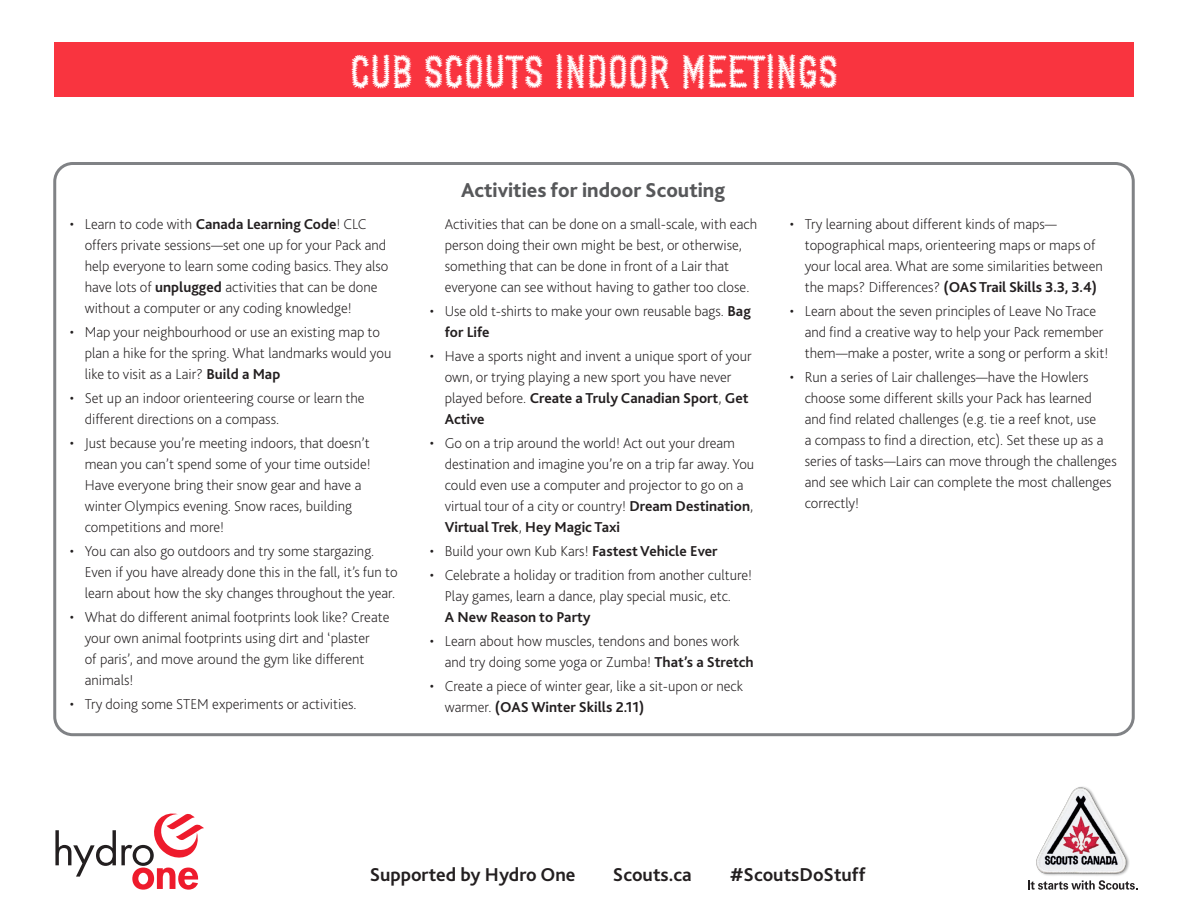
<style>
.page{position:relative;width:1188px;height:918px;background:#fff}
.page>*{position:absolute;margin:0;border:0;box-sizing:border-box;transform-origin:0 0}
.t1{font:46.5px "Conference Call BH Line Two";letter-spacing:.01em;color:#fff}
.H2_brown{font:800 21px "Bliss 2";color:#57585a}
.t2{font:700 19.5px "Bliss 2";color:#231f20}
.t3{font:200 15px/21px "Bliss 2";color:#231f20}
.s1{font-weight:700}
</style>
<div class="page">
<svg style="left:55px;top:813px;width:149px;height:77px"></svg>
<img style="left:1036px;top:786px;width:93px;height:90px">
<svg style="left:1028px;top:880px;width:109px;height:10px"></svg>
<div style="left:53px;top:162px;width:1082px;height:574px;border:3px solid #808285;border-radius:18px"></div>
<div style="left:54px;top:43px;width:1080px;height:54px;background:#f9343f"></div>
<p class="t1" style="left:350px;top:43px;width:489px">CUB SCOUTS INDOOR MEETINGS</p>
<p class="t3" style="left:85px;top:213px;width:305px;text-indent:-15px">• Learn to code with <span class="s1">Canada Learning Code</span>! CLC offers private sessions—set one up for your Pack and help everyone to learn some coding basics. They also have lots of <span class="s1">unplugged</span> activities that can be done without a computer or any coding knowledge!</p>
<p class="t3" style="left:85px;top:321px;width:308px;text-indent:-15px">• Map your neighbourhood or use an existing map to plan a hike for the spring. What landmarks would you like to visit as a Lair? <span class="s1">Build a Map</span></p>
<p class="t3" style="left:85px;top:387px;width:281px;text-indent:-15px">• Set up an indoor orienteering course or learn the different directions on a compass.</p>
<p class="t3" style="left:85px;top:432px;width:288px;text-indent:-15px">• Just because you’re meeting indoors, that doesn’t mean you can’t spend some of your time outside!<br>Have everyone bring their snow gear and have a winter Olympics evening. Snow races, building competitions and more!</p>
<p class="t3" style="left:85px;top:540px;width:314px;text-indent:-15px">• You can also go outdoors and try some stargazing.<br>Even if you have already done this in the fall, it’s fun to learn about how the sky changes throughout the year.</p>
<p class="t3" style="left:85px;top:606px;width:306px;text-indent:-15px">• What do different animal footprints look like? Create your own animal footprints using dirt and ‘plaster<br>of paris’, and move around the gym like different animals!</p>
<p class="t3" style="left:70px;top:693px;width:288px">• Try doing some STEM experiments or activities.</p>
<p class="H2_brown" style="left:461px;top:177px;width:265px">Activities for indoor Scouting</p>
<p class="t3" style="left:445px;top:213px;width:314px">Activities that can be done on a small-scale, with each person doing their own might be best, or otherwise, something that can be done in front of a Lair that everyone can see without having to gather too close.</p>
<p class="t3" style="left:445px;top:300px;width:308px;text-indent:-15px">• Use old t-shirts to make your own reusable bags. <span class="s1">Bag for Life</span></p>
<p class="t3" style="left:445px;top:345px;width:308px;text-indent:-15px">• Have a sports night and invent a unique sport of your own, or trying playing a new sport you have never played before. <span class="s1">Create a Truly Canadian Sport</span>, <span class="s1">Get Active</span></p>
<p class="t3" style="left:445px;top:432px;width:311px;text-indent:-15px">• Go on a trip around the world! Act out your dream destination and imagine you’re on a trip far away. You could even use a computer and projector to go on a virtual tour of a city or country! <span class="s1">Dream Destination</span>, <span class="s1">Virtual Trek</span>, <span class="s1">Hey Magic Taxi</span></p>
<p class="t3" style="left:430px;top:540px;width:289px">• Build your own Kub Kars! <span class="s1">Fastest Vehicle Ever</span></p>
<p class="t3" style="left:445px;top:564px;width:309px;text-indent:-15px">• Celebrate a holiday or tradition from another culture!<br>Play games, learn a dance, play special music, etc.<br><span class="s1">A New Reason to Party</span></p>
<p class="t3" style="left:445px;top:630px;width:311px;text-indent:-15px">• Learn about how muscles, tendons and bones work and try doing some yoga or Zumba! <span class="s1">That’s a Stretch</span></p>
<p class="t3" style="left:445px;top:675px;width:300px;text-indent:-15px">• Create a piece of winter gear, like a sit-upon or neck warmer. <span class="s1">(OAS Winter Skills 2.11)</span></p>
<p class="t3" style="left:805px;top:213px;width:300px;text-indent:-15px">• Try learning about different kinds of maps— topographical maps, orienteering maps or maps of your local area. What are some similarities between the maps? Differences? <span class="s1">(OAS Trail Skills 3.3, 3.4)</span></p>
<p class="t3" style="left:805px;top:300px;width:305px;text-indent:-15px">• Learn about the seven principles of Leave No Trace and find a creative way to help your Pack remember them—make a poster, write a song or perform a skit!</p>
<p class="t3" style="left:805px;top:366px;width:314px;text-indent:-15px">• Run a series of Lair challenges—have the Howlers choose some different skills your Pack has learned and find related challenges (e.g. tie a reef knot, use<br>a compass to find a direction, etc). Set these up as a series of tasks—Lairs can move through the challenges and see which Lair can complete the most challenges correctly!</p>
<h3 class="t2" style="left:370px;top:863px;width:207px">Supported by Hydro One</h3>
<h3 class="t2" style="left:613px;top:863px;width:80px">Scouts.ca</h3>
<h3 class="t2" style="left:730px;top:863px;width:137px">#ScoutsDoStuff</h3>
</div>
